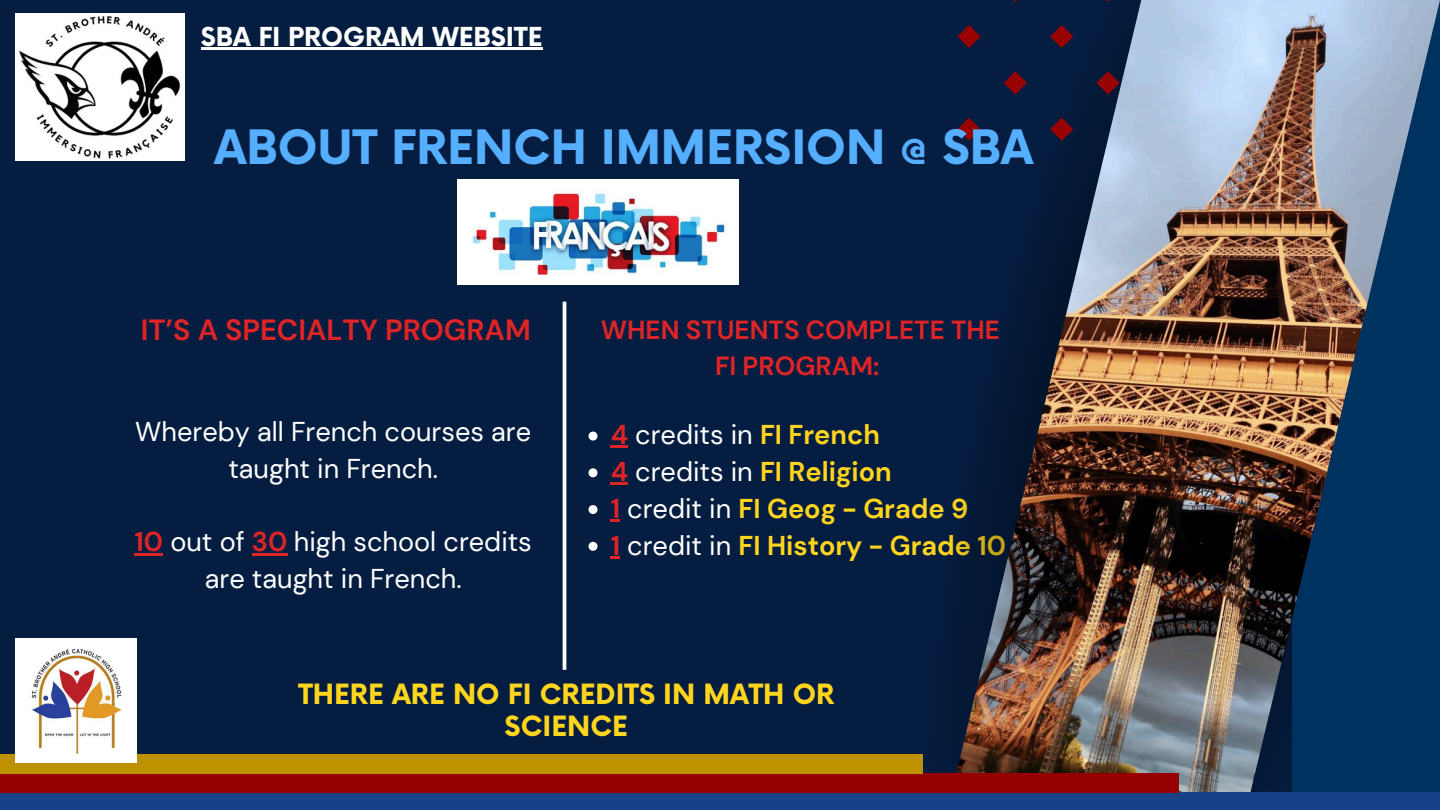
<style>
.page{position:relative;width:1440px;height:810px;background:#051d40}
.page>*{position:absolute;margin:0;border:0;box-sizing:border-box;transform-origin:0 0}
.t1{font:700 46.2px "Now";color:#56aeff}
.t2{font:700 29.2px "DM Sans";color:#dd2427}
.t3{font:27.2px/36.8px "DM Sans";color:#fff;text-align:center}
.t4{font:700 27.2px "DM Sans";color:#ffd51e}
.t5{font:700 27.2px/32.2px "Now";color:#ffd51e;text-align:center}
.t6{font:700 26.2px/36px "DM Sans";color:#dd2427;text-align:center}
.t7{font:700 25.5px "Now";color:#fff}
.s1{font-weight:700;color:#dd2427}
.s2{font-weight:700;color:#ffd51e}
.s3{color:#dd2427}
.s4{font-weight:400;color:#fff}
</style>
<div class="page">
<hr style="left:563px;top:302px;width:3px;height:368px;background:#fff">
<svg style="left:589px;top:432px;width:9px;height:9px"></svg>
<svg style="left:611px;top:446px;width:17px;height:2px"></svg>
<svg style="left:589px;top:468px;width:9px;height:9px"></svg>
<svg style="left:611px;top:483px;width:17px;height:2px"></svg>
<svg style="left:589px;top:505px;width:9px;height:9px"></svg>
<svg style="left:611px;top:519px;width:9px;height:3px"></svg>
<svg style="left:589px;top:542px;width:9px;height:9px"></svg>
<svg style="left:611px;top:556px;width:9px;height:2px"></svg>
<svg style="left:441px;top:792px;width:28px;height:1px"></svg>
<svg style="left:333px;top:792px;width:27px;height:1px"></svg>
<svg style="left:224px;top:792px;width:27px;height:1px"></svg>
<svg style="left:115px;top:792px;width:28px;height:1px"></svg>
<svg style="left:6px;top:792px;width:28px;height:1px"></svg>
<img style="left:15px;top:14px;width:170px;height:146px">
<img style="left:948px;top:0;width:492px;height:793px">
<img style="left:458px;top:179px;width:281px;height:105px">
<hr style="left:135px;top:553px;width:28px;height:2px;background:#dd2427">
<hr style="left:252px;top:553px;width:35px;height:2px;background:#dd2427">
<hr style="left:201px;top:47px;width:342px;height:2px;background:#fff">
<div style="left:0;top:793px;width:1440px;height:17px;background:#194187"></div>
<div style="left:0;top:774px;width:1179px;height:18px;background:#960000"></div>
<div style="left:0;top:754px;width:922px;height:20px;background:#be9100"></div>
<img style="left:15px;top:638px;width:121px;height:124px">
<h3 class="t7" style="left:201px;top:23px;width:343px">SBA FI PROGRAM WEBSITE</h3>
<p class="t1" style="left:214px;top:122px;width:820px">ABOUT FRENCH IMMERSION @ SBA</p>
<h2 class="t2" style="left:141px;top:311px;width:392px">IT’S A SPECIALTY PROGRAM</h2>
<p class="t6" style="left:601px;top:312px;width:401px">WHEN STUENTS COMPLETE THE<br>FI PROGRAM:</p>
<h1 class="t3" style="left:135px;top:413px;width:397px">Whereby all French courses are taught in French.</h1>
<p class="t3" style="left:135px;top:524px;width:399px"><span class="s1">10</span> out of <span class="s1">30</span> high school credits are taught in French.</p>
<p class="t3" style="left:611px;top:417px;width:271px"><span class="s1">4</span> credits in <span class="s2">FI French</span></p>
<p class="t4" style="left:611px;top:454px;width:283px"><span class="s3">4</span> <span class="s4">credits in</span> FI Religion</p>
<p class="t4" style="left:611px;top:491px;width:359px"><span class="s3">1</span> <span class="s4">credit in</span> FI Geog - Grade 9</p>
<p class="t4" style="left:611px;top:528px;width:397px"><span class="s3">1</span> <span class="s4">credit in</span> FI History - Grade 10</p>
<h3 class="t5" style="left:298px;top:679px;width:538px">THERE ARE NO FI CREDITS IN MATH OR<br>SCIENCE</h3>
</div>
